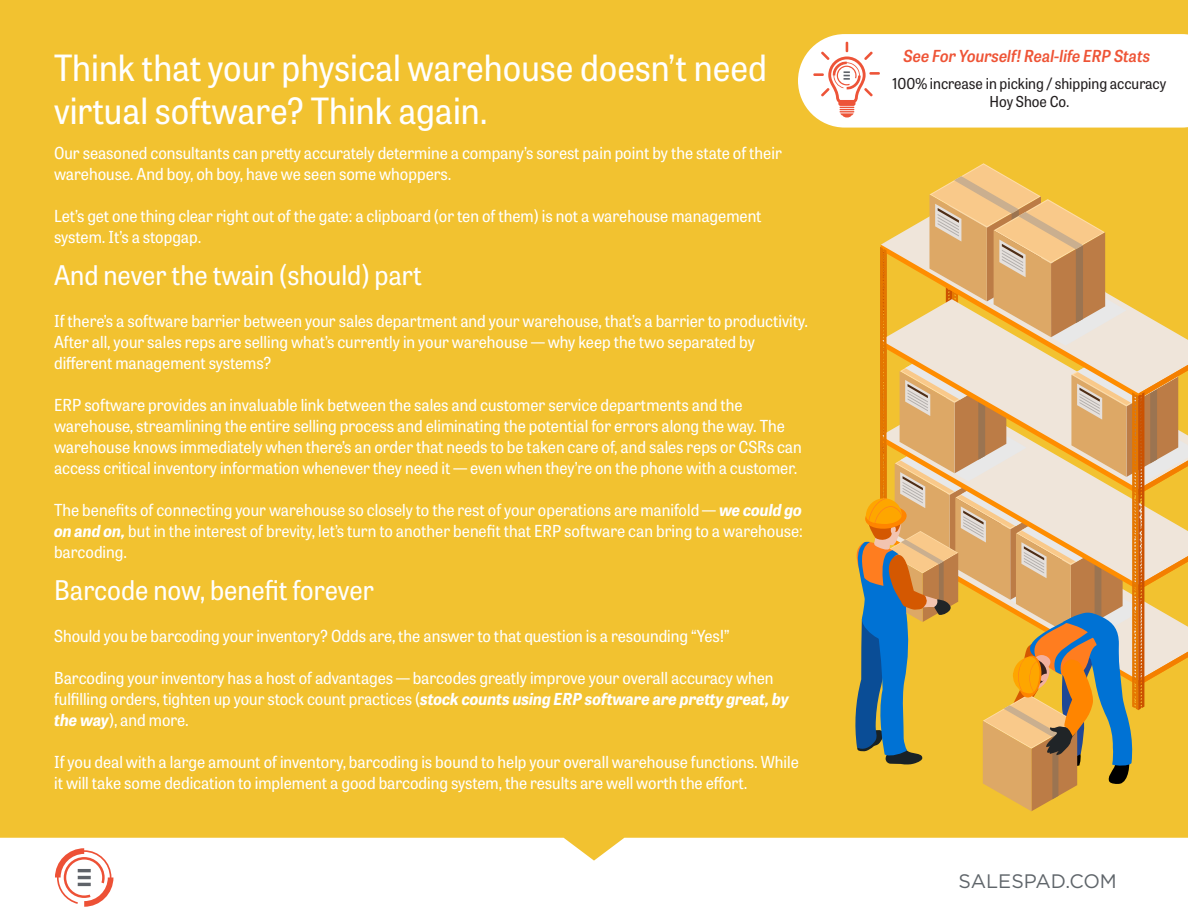
<style>
.page{position:relative;width:1188px;height:918px;background:#f2c230}
.page>*{position:absolute;margin:0;border:0;box-sizing:border-box;transform-origin:0 0}
.t1{font:36px "Tablet Gothic Narrow";color:#fff}
.t2{font:27px "Tablet Gothic Narrow";color:#fff}
.t3{font:19.5px "Gotham";color:#5f656a}
.t4{font:16.5px/21px "Tablet Gothic Narrow";color:#fff}
.t5{font:italic 600 16.5px "Tablet Gothic Narrow";color:#ee5436}
.t6{font:15px "Tablet Gothic Narrow";color:#231f20}
.s1{font-weight:700;font-style:italic}
</style>
<div class="page">
<div style="left:0;top:838px;width:1188px;height:80px;background:#fff"></div>
<svg style="left:55px;top:848px;width:58px;height:59px;background:#f4cdc7"></svg>
<svg style="left:798px;top:34px;width:390px;height:94px;background:#fdf8f2"></svg>
<svg style="left:855px;top:163px;width:333px;height:648px"></svg>
<p class="t1" style="left:54px;top:44px;width:714px">Think that your physical warehouse doesn’t need</p>
<p class="t1" style="left:54px;top:87px;width:435px">virtual software? Think again.</p>
<p class="t4" style="left:54px;top:142px;width:729px">Our seasoned consultants can pretty accurately determine a company’s sorest pain point by the state of their warehouse. And boy, oh boy, have we seen some whoppers.</p>
<p class="t4" style="left:54px;top:205px;width:709px">Let’s get one thing clear right out of the gate: a clipboard (or ten of them) is not a warehouse management system. It’s a stopgap.</p>
<p class="t2" style="left:54px;top:257px;width:369px">And never the twain (should) part</p>
<p class="t4" style="left:54px;top:310px;width:755px">If there’s a software barrier between your sales department and your warehouse, that’s a barrier to productivity.<br>After all, your sales reps are selling what’s currently in your warehouse — why keep the two separated by different management systems?</p>
<p class="t4" style="left:54px;top:394px;width:749px">ERP software provides an invaluable link between the sales and customer service departments and the warehouse, streamlining the entire selling process and eliminating the potential for errors along the way. The warehouse knows immediately when there’s an order that needs to be taken care of, and sales reps or CSRs can access critical inventory information whenever they need it — even when they’re on the phone with a customer.</p>
<p class="t4" style="left:54px;top:499px;width:750px;text-align:justify">The benefits of connecting your warehouse so closely to the rest of your operations are manifold — <span class="s1">we could go on and on,</span> but in the interest of brevity, let’s turn to another benefit that ERP software can bring to a warehouse: barcoding.</p>
<p class="t2" style="left:54px;top:572px;width:321px">Barcode now, benefit forever</p>
<p class="t4" style="left:54px;top:625px;width:677px">Should you be barcoding your inventory? Odds are, the answer to that question is a resounding “Yes!”</p>
<p class="t4" style="left:54px;top:667px;width:736px">Barcoding your inventory has a host of advantages — barcodes greatly improve your overall accuracy when fulfilling orders, tighten up your stock count practices (<span class="s1">stock counts using ERP software are pretty great, by the way</span>), and more.</p>
<p class="t4" style="left:54px;top:751px;width:746px">If you deal with a large amount of inventory, barcoding is bound to help your overall warehouse functions. While it will take some dedication to implement a good barcoding system, the results are well worth the effort.</p>
<p class="t5" style="left:904px;top:44px;width:248px">See For Yourself! Real-life ERP Stats</p>
<p class="t6" style="left:893px;top:74px;width:275px">100% increase in picking / shipping accuracy</p>
<p class="t6" style="left:989px;top:92px;width:82px">Hoy Shoe Co.</p>
<p class="t3" style="left:959px;top:868px;width:160px">SALESPAD.COM</p>
</div>
